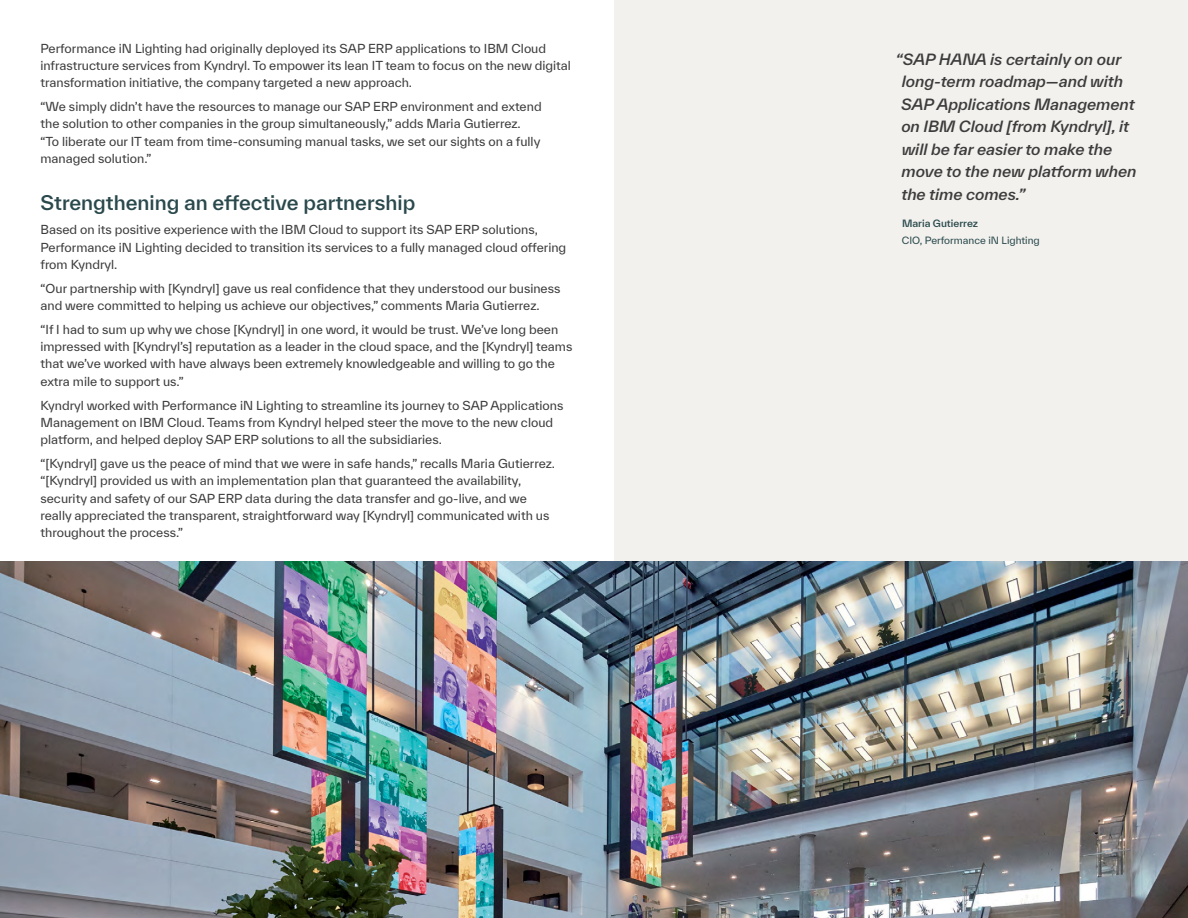
<style>
.page{position:relative;width:1188px;height:918px;background:#fff}
.page>*{position:absolute;margin:0;border:0;box-sizing:border-box;transform-origin:0 0}
.K_Small_Header{font:500 19.5px "TWK Everett";color:#2a494c}
.K_Quote_content_10pt{font:italic 500 15px/22.5px "TWK Everett";color:#3d3c3c}
.Body_copy{font:12px/17.2px "TWK Everett";color:#3d3c3c}
.K_Quote_title{font:9.75px "TWK Everett";color:#2a494c}
.K_Quote_name{font:500 9.75px "TWK Everett";color:#2a494c}
</style>
<div class="page">
<div style="left:614px;top:0;width:574px;height:918px;background:#f2f1ee"></div>
<img style="left:0;top:561px;width:1188px;height:357px">
<p class="Body_copy" style="left:40px;top:39px;width:532px">Performance iN Lighting had originally deployed its SAP ERP applications to IBM Cloud infrastructure services from Kyndryl. To empower its lean IT team to focus on the new digital transformation initiative, the company targeted a new approach.</p>
<p class="Body_copy" style="left:40px;top:98px;width:503px">“We simply didn’t have the resources to manage our SAP ERP environment and extend the solution to other companies in the group simultaneously,” adds Maria Gutierrez. “To liberate our IT team from time-consuming manual tasks, we set our sights on a fully managed solution.”</p>
<p class="K_Small_Header" style="left:40px;top:189px;width:376px">Strengthening an effective partnership</p>
<p class="Body_copy" style="left:40px;top:221px;width:527px">Based on its positive experience with the IBM Cloud to support its SAP ERP solutions,<br>Performance iN Lighting decided to transition its services to a fully managed cloud offering from Kyndryl.</p>
<p class="Body_copy" style="left:40px;top:279px;width:522px">“Our partnership with [Kyndryl] gave us real confidence that they understood our business and were committed to helping us achieve our objectives,” comments Maria Gutierrez.</p>
<p class="Body_copy" style="left:40px;top:321px;width:533px">“If I had to sum up why we chose [Kyndryl] in one word, it would be trust. We’ve long been impressed with [Kyndryl’s] reputation as a leader in the cloud space, and the [Kyndryl] teams that we’ve worked with have always been extremely knowledgeable and willing to go the extra mile to support us.”</p>
<p class="Body_copy" style="left:40px;top:396px;width:525px">Kyndryl worked with Performance iN Lighting to streamline its journey to SAP Applications<br>Management on IBM Cloud. Teams from Kyndryl helped steer the move to the new cloud platform, and helped deploy SAP ERP solutions to all the subsidiaries.</p>
<p class="Body_copy" style="left:40px;top:455px;width:516px">“[Kyndryl] gave us the peace of mind that we were in safe hands,” recalls Maria Gutierrez. “[Kyndryl] provided us with an implementation plan that guaranteed the availability, security and safety of our SAP ERP data during the data transfer and go-live, and we really appreciated the transparent, straightforward way [Kyndryl] communicated with us throughout the process.”</p>
<p class="K_Quote_content_10pt" style="left:901px;top:48px;width:237px;text-indent:-5px">“SAP HANA is certainly on our long-term roadmap—and with<br>SAP Applications Management on IBM Cloud [from Kyndryl], it will be far easier to make the move to the new platform when the time comes.”</p>
<p class="K_Quote_name" style="left:902px;top:216px;width:78px">Maria Gutierrez</p>
<p class="K_Quote_title" style="left:902px;top:233px;width:140px">CIO, Performance iN Lighting</p>
</div>
